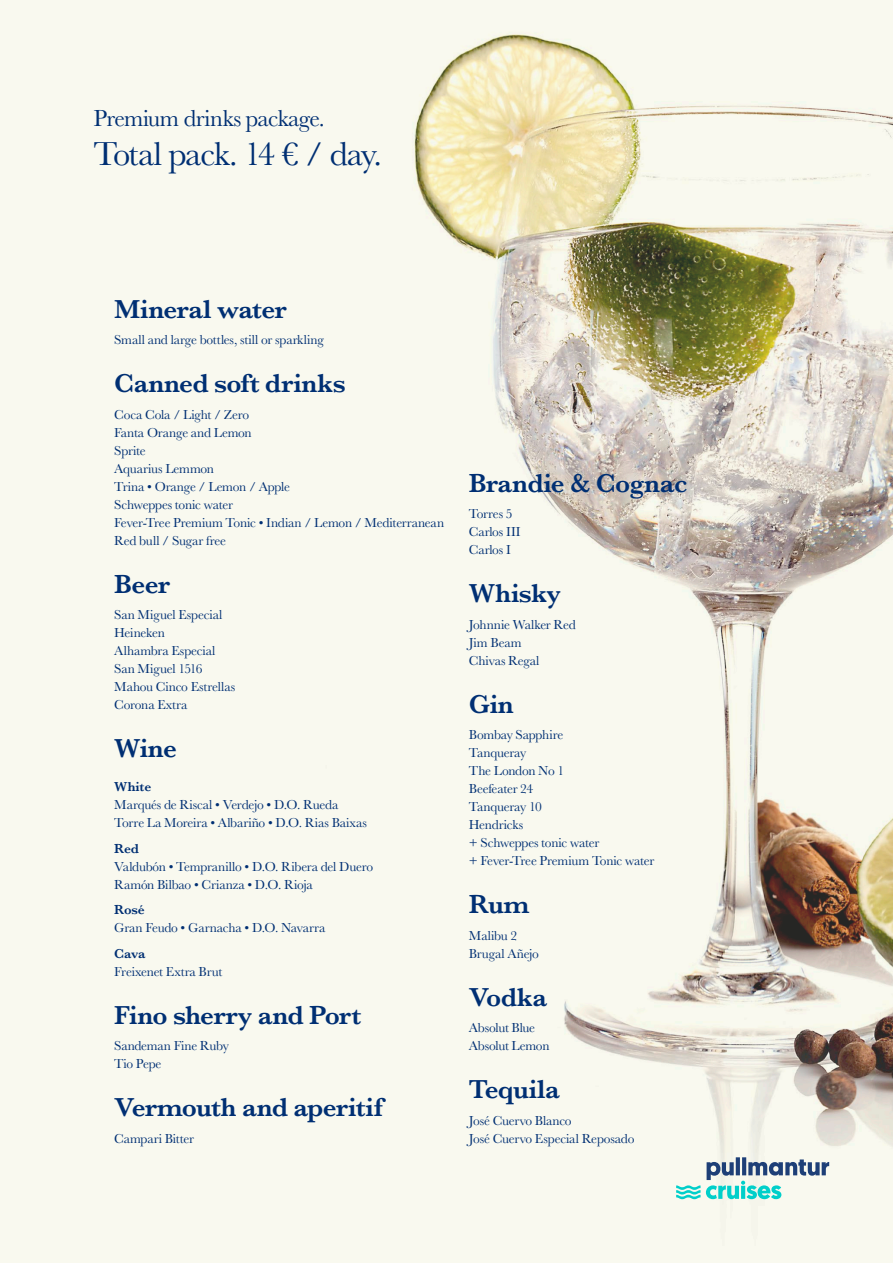
<style>
.page{position:relative;width:893px;height:1263px;background:#f9f9ef}
.page>*{position:absolute;margin:0;border:0;box-sizing:border-box;transform-origin:0 0}
.t1{font:34.5px "Baskerville";letter-spacing:-.035em;color:#002f73}
.t2{font:600 27px "Baskerville";letter-spacing:-.015em;color:#002f73}
.t3{font:24px "Baskerville";letter-spacing:-.02em;color:#002f73}
.t4{font:13.5px "Baskerville";letter-spacing:-.015em;color:#002f73}
.t5{font:600 13.5px "Baskerville";letter-spacing:-.01em;color:#002f73}
</style>
<div class="page">
<img style="left:414px;top:34px;width:479px;height:1166px">
<svg style="left:676px;top:1159px;width:153px;height:40px"></svg>
<svg style="left:741px;top:1186px;width:4px;height:13px"></svg>
<p class="t3" style="left:94px;top:103px;width:233px">Premium drinks package.</p>
<p class="t1" style="left:94px;top:132px;width:290px">Total pack. 14 € / day.</p>
<p class="t2" style="left:114px;top:290px;width:174px">Mineral water</p>
<p class="t4" style="left:114px;top:331px;width:211px">Small and large bottles, still or sparkling</p>
<p class="t2" style="left:114px;top:364px;width:233px">Canned soft drinks</p>
<p class="t4" style="left:114px;top:406px;width:137px">Coca Cola / Light / Zero</p>
<p class="t4" style="left:114px;top:424px;width:139px">Fanta Orange and Lemon</p>
<p class="t4" style="left:114px;top:442px;width:33px">Sprite</p>
<p class="t4" style="left:114px;top:460px;width:101px">Aquarius Lemmon</p>
<p class="t4" style="left:114px;top:478px;width:177px">Trina • Orange / Lemon / Apple</p>
<p class="t4" style="left:114px;top:496px;width:120px">Schweppes tonic water</p>
<p class="t4" style="left:114px;top:514px;width:331px">Fever-Tree Premium Tonic • Indian / Lemon / Mediterranean</p>
<p class="t4" style="left:114px;top:532px;width:113px">Red bull / Sugar free</p>
<p class="t2" style="left:114px;top:565px;width:57px">Beer</p>
<p class="t4" style="left:114px;top:606px;width:110px">San Miguel Especial</p>
<p class="t4" style="left:114px;top:624px;width:52px">Heineken</p>
<p class="t4" style="left:114px;top:642px;width:103px">Alhambra Especial</p>
<p class="t4" style="left:114px;top:660px;width:90px">San Miguel 1516</p>
<p class="t4" style="left:114px;top:678px;width:123px">Mahou Cinco Estrellas</p>
<p class="t4" style="left:114px;top:696px;width:75px">Corona Extra</p>
<p class="t2" style="left:114px;top:729px;width:64px">Wine</p>
<p class="t5" style="left:114px;top:777px;width:39px">White</p>
<p class="t4" style="left:114px;top:796px;width:226px">Marqués de Riscal • Verdejo • D.O. Rueda</p>
<p class="t4" style="left:114px;top:814px;width:254px">Torre La Moreira • Albariño • D.O. Rias Baixas</p>
<p class="t5" style="left:114px;top:839px;width:26px">Red</p>
<p class="t4" style="left:114px;top:858px;width:260px">Valdubón • Tempranillo • D.O. Ribera del Duero</p>
<p class="t4" style="left:114px;top:876px;width:200px">Ramón Bilbao • Crianza • D.O. Rioja</p>
<p class="t5" style="left:114px;top:900px;width:32px">Rosé</p>
<p class="t4" style="left:114px;top:919px;width:213px">Gran Feudo • Garnacha • D.O. Navarra</p>
<p class="t5" style="left:114px;top:944px;width:33px">Cava</p>
<p class="t4" style="left:114px;top:963px;width:110px">Freixenet Extra Brut</p>
<p class="t2" style="left:114px;top:996px;width:248px">Fino sherry and Port</p>
<p class="t4" style="left:114px;top:1037px;width:116px">Sandeman Fine Ruby</p>
<p class="t4" style="left:114px;top:1055px;width:49px">Tio Pepe</p>
<p class="t2" style="left:114px;top:1088px;width:270px">Vermouth and aperitif</p>
<p class="t4" style="left:114px;top:1130px;width:81px">Campari Bitter</p>
<p class="t2" style="left:469px;top:464px;width:220px">Brandie &amp; Cognac</p>
<p class="t4" style="left:469px;top:505px;width:45px">Torres 5</p>
<p class="t4" style="left:469px;top:523px;width:53px">Carlos III</p>
<p class="t4" style="left:469px;top:541px;width:43px">Carlos I</p>
<p class="t2" style="left:469px;top:574px;width:94px">Whisky</p>
<p class="t4" style="left:469px;top:616px;width:109px">Johnnie Walker Red</p>
<p class="t4" style="left:469px;top:634px;width:54px">Jim Beam</p>
<p class="t4" style="left:469px;top:652px;width:72px">Chivas Regal</p>
<p class="t2" style="left:469px;top:685px;width:47px">Gin</p>
<p class="t4" style="left:469px;top:726px;width:96px">Bombay Sapphire</p>
<p class="t4" style="left:469px;top:744px;width:59px">Tanqueray</p>
<p class="t4" style="left:469px;top:762px;width:97px">The London No 1</p>
<p class="t4" style="left:469px;top:780px;width:66px">Beefeater 24</p>
<p class="t4" style="left:469px;top:798px;width:74px">Tanqueray 10</p>
<p class="t4" style="left:469px;top:816px;width:56px">Hendricks</p>
<p class="t4" style="left:469px;top:834px;width:132px">+ Schweppes tonic water</p>
<p class="t4" style="left:469px;top:852px;width:187px">+ Fever-Tree Premium Tonic water</p>
<p class="t2" style="left:469px;top:885px;width:62px">Rum</p>
<p class="t4" style="left:469px;top:927px;width:50px">Malibu 2</p>
<p class="t4" style="left:469px;top:945px;width:72px">Brugal Añejo</p>
<p class="t2" style="left:469px;top:978px;width:80px">Vodka</p>
<p class="t4" style="left:469px;top:1019px;width:68px">Absolut Blue</p>
<p class="t4" style="left:469px;top:1037px;width:82px">Absolut Lemon</p>
<p class="t2" style="left:469px;top:1070px;width:93px">Tequila</p>
<p class="t4" style="left:469px;top:1112px;width:104px">José Cuervo Blanco</p>
<p class="t4" style="left:469px;top:1130px;width:167px">José Cuervo Especial Reposado</p>
</div>
